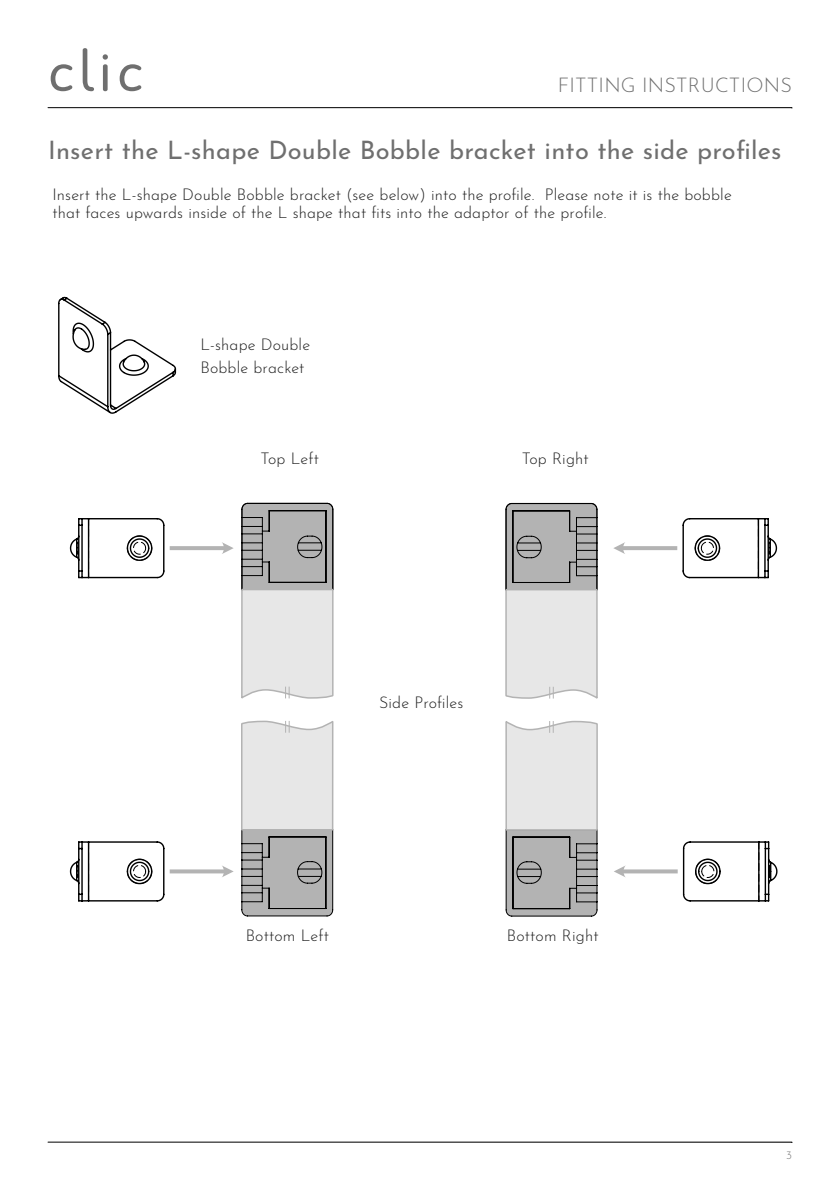
<style>
.page{position:relative;width:840px;height:1191px;background:#fff}
.page>*{position:absolute;margin:0;border:0;box-sizing:border-box;transform-origin:0 0}
.t1{font:51px "Robaga Rounded";color:#6f6f6f}
.t2{font:25.4px "Josefin Sans";letter-spacing:.01em;color:#6f6f6f}
.t3{font:300 20px "Josefin Sans";letter-spacing:.01em;color:#6f6f6f}
.t4{font:300 16px/18.4px "Josefin Sans";letter-spacing:.01em;color:#1d1d1d}
.t5{font:300 11.4px "Josefin Sans";color:#6f6f6f}
</style>
<div class="page">
<svg style="left:241px;top:502px;width:93px;height:197px;background:#c4c4c4"></svg>
<svg style="left:241px;top:720px;width:93px;height:197px;background:#c5c5c5"></svg>
<svg style="left:505px;top:502px;width:93px;height:197px;background:#c5c5c5"></svg>
<svg style="left:505px;top:720px;width:93px;height:197px;background:#c5c5c5"></svg>
<svg style="left:48px;top:108px;width:743px;height:1px"></svg>
<svg style="left:48px;top:1142px;width:743px;height:1px"></svg>
<svg style="left:58px;top:296px;width:119px;height:118px"></svg>
<svg style="left:69px;top:518px;width:96px;height:61px"></svg>
<svg style="left:221px;top:542px;width:12px;height:12px"></svg>
<hr style="left:172px;top:546px;width:52px;height:4px;background:#b3b3b3">
<svg style="left:682px;top:518px;width:95px;height:61px"></svg>
<svg style="left:613px;top:542px;width:12px;height:12px"></svg>
<hr style="left:622px;top:546px;width:53px;height:4px;background:#b3b3b3">
<svg style="left:682px;top:841px;width:95px;height:61px"></svg>
<svg style="left:614px;top:866px;width:11px;height:11px"></svg>
<svg style="left:623px;top:869px;width:52px;height:4px"></svg>
<svg style="left:69px;top:841px;width:96px;height:61px"></svg>
<svg style="left:221px;top:865px;width:12px;height:12px"></svg>
<svg style="left:172px;top:869px;width:52px;height:4px"></svg>
<h1 class="t1" style="left:48px;top:48px;width:97px">clic</h1>
<p class="t3" style="left:557px;top:77px;width:235px">FITTING INSTRUCTIONS</p>
<h2 class="t2" style="left:48px;top:140px;width:734px">Insert the L-shape Double Bobble bracket into the side profiles</h2>
<p class="t4" style="left:52px;top:186px;width:680px">Insert the L-shape Double Bobble bracket (see below) into the profile. Please note it is the bobble that faces upwards inside of the L shape that fits into the adaptor of the profile.</p>
<p class="t4" style="left:200px;top:335px;width:111px;line-height:22.4px">L-shape Double<br>Bobble bracket</p>
<p class="t4" style="left:260px;top:451px;width:60px">Top Left</p>
<p class="t4" style="left:521px;top:451px;width:68px">Top Right</p>
<p class="t4" style="left:379px;top:694px;width:86px">Side Profiles</p>
<p class="t4" style="left:245px;top:928px;width:85px">Bottom Left</p>
<p class="t4" style="left:506px;top:928px;width:93px">Bottom Right</p>
<p class="t5" style="left:785px;top:1150px;width:7px">3</p>
</div>
